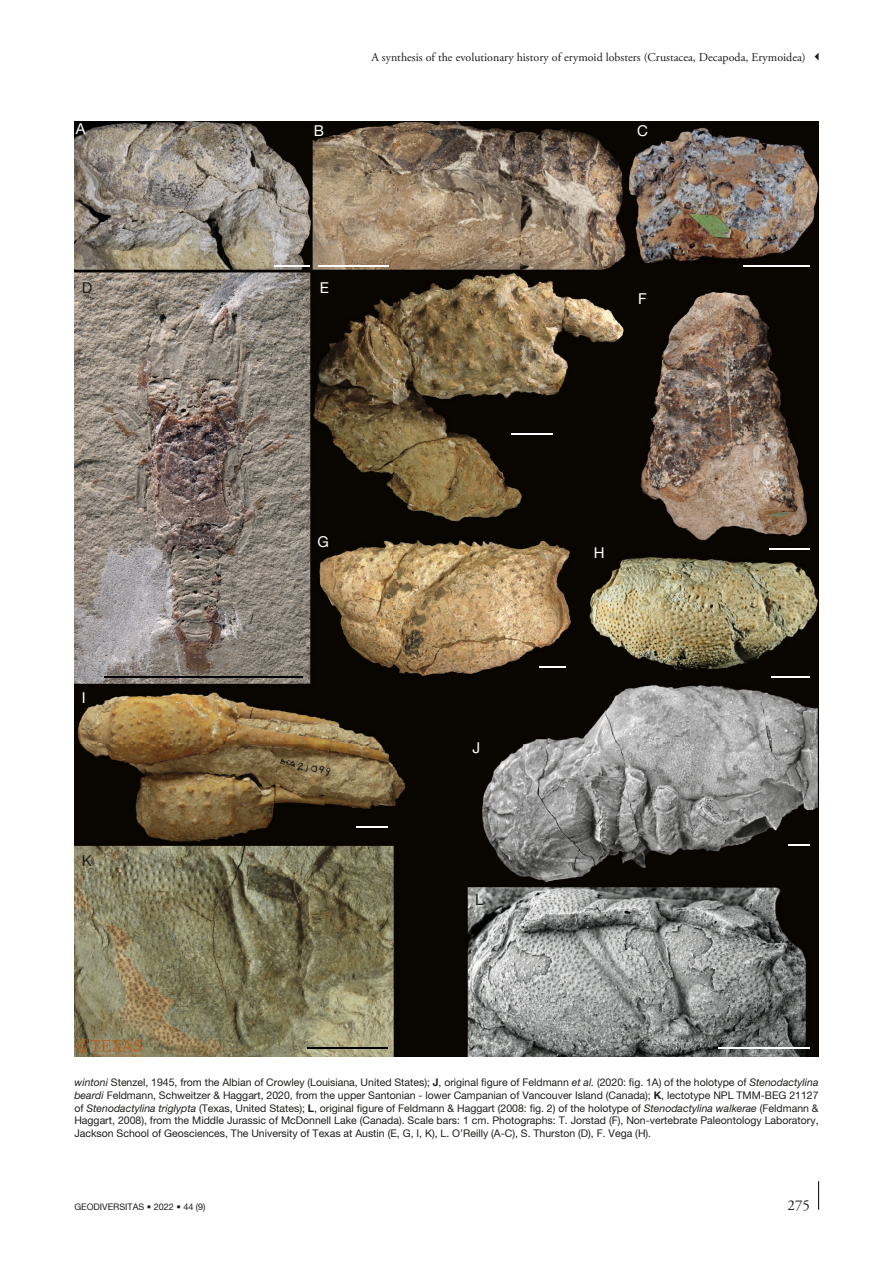
<style>
.page{position:relative;width:893px;height:1263px;background:#fff}
.page>*{position:absolute;margin:0;border:0;box-sizing:border-box;transform-origin:0 0}
.t1{font:15px "Helvetica Neue";color:#fff}
.t2{font:15px "Adobe Garamond Pro";color:#1d1d1b}
.t3{font:15px "Helvetica Neue";color:#1d1d1b}
.t4{font:12px "Adobe Garamond Pro";color:#1d1d1b}
.t5{font:10.5px/12.8px "Helvetica Neue";color:#1d1d1b;text-align:justify}
.t6{font:9px "Helvetica Neue";color:#1d1d1b}
.s1{font-style:italic}
.s2{font-weight:700}
</style>
<div class="page">
<svg style="left:818px;top:1181px;width:1px;height:29px"></svg>
<svg style="left:815px;top:53px;width:4px;height:8px"></svg>
<img style="left:74px;top:121px;width:745px;height:936px">
<hr style="left:718px;top:1047px;width:91px;height:1px;background:#fff">
<hr style="left:104px;top:676px;width:199px;height:1px;background:#020203">
<hr style="left:274px;top:265px;width:35px;height:1px;background:#fff">
<hr style="left:511px;top:433px;width:42px;height:2px;background:#fff">
<hr style="left:539px;top:666px;width:27px;height:2px;background:#fff">
<hr style="left:356px;top:827px;width:31px;height:1px;background:#fff">
<hr style="left:307px;top:1047px;width:80px;height:1px;background:#020203">
<hr style="left:743px;top:265px;width:66px;height:2px;background:#fff">
<hr style="left:771px;top:676px;width:38px;height:1px;background:#fff">
<hr style="left:769px;top:548px;width:40px;height:2px;background:#fff">
<hr style="left:318px;top:265px;width:71px;height:1px;background:#fff">
<svg style="left:788px;top:844px;width:21px;height:1px"></svg>
<p class="t1" style="left:76px;top:119px;width:11px">A</p>
<p class="t4" style="left:371px;top:50px;width:436px">A synthesis of the evolutionary history of erymoid lobsters (Crustacea, Decapoda, Erymoidea)</p>
<p class="t1" style="left:314px;top:122px;width:12px">B</p>
<p class="t1" style="left:637px;top:122px;width:12px">C</p>
<p class="t3" style="left:82px;top:278px;width:12px">D</p>
<p class="t1" style="left:320px;top:278px;width:11px">E</p>
<p class="t1" style="left:82px;top:689px;width:5px">I</p>
<p class="t3" style="left:82px;top:852px;width:12px">K</p>
<p class="t1" style="left:318px;top:533px;width:13px">G</p>
<p class="t1" style="left:472px;top:738px;width:9px">J</p>
<p class="t3" style="left:475px;top:891px;width:10px">L</p>
<p class="t1" style="left:638px;top:289px;width:10px">F</p>
<p class="t1" style="left:594px;top:543px;width:12px">H</p>
<p class="t5" style="left:74px;top:1076px;width:746px"><span class="s1">wintoni</span> Stenzel, 1945, from the Albian of Crowley (Louisiana, United States); <span class="s2">J</span>, original figure of Feldmann <span class="s1">et al.</span> (2020: fig. 1A) of the holotype of <span class="s1">Stenodactylina beardi</span> Feldmann, Schweitzer &amp; Haggart, 2020, from the upper Santonian - lower Campanian of Vancouver Island (Canada); <span class="s2">K</span>, lectotype NPL TMM-BEG 21127 of <span class="s1">Stenodactylina triglypta</span> (Texas, United States); <span class="s2">L</span>, original figure of Feldmann &amp; Haggart (2008: fig. 2) of the holotype of <span class="s1">Stenodactylina walkerae</span> (Feldmann &amp; Haggart, 2008), from the Middle Jurassic of McDonnell Lake (Canada). Scale bars: 1 cm. Photographs: T. Jorstad (F), Non-vertebrate Paleontology Laboratory, Jackson School of Geosciences, The University of Texas at Austin (E, G, I, K), L. O’Reilly (A-C), S. Thurston (D), F. Vega (H).</p>
<p class="t6" style="left:74px;top:1201px;width:133px">GEODIVERSITAS • 2022 • 44 (9)</p>
<h1 class="t2" style="left:788px;top:1196px;width:24px">275</h1>
</div>
